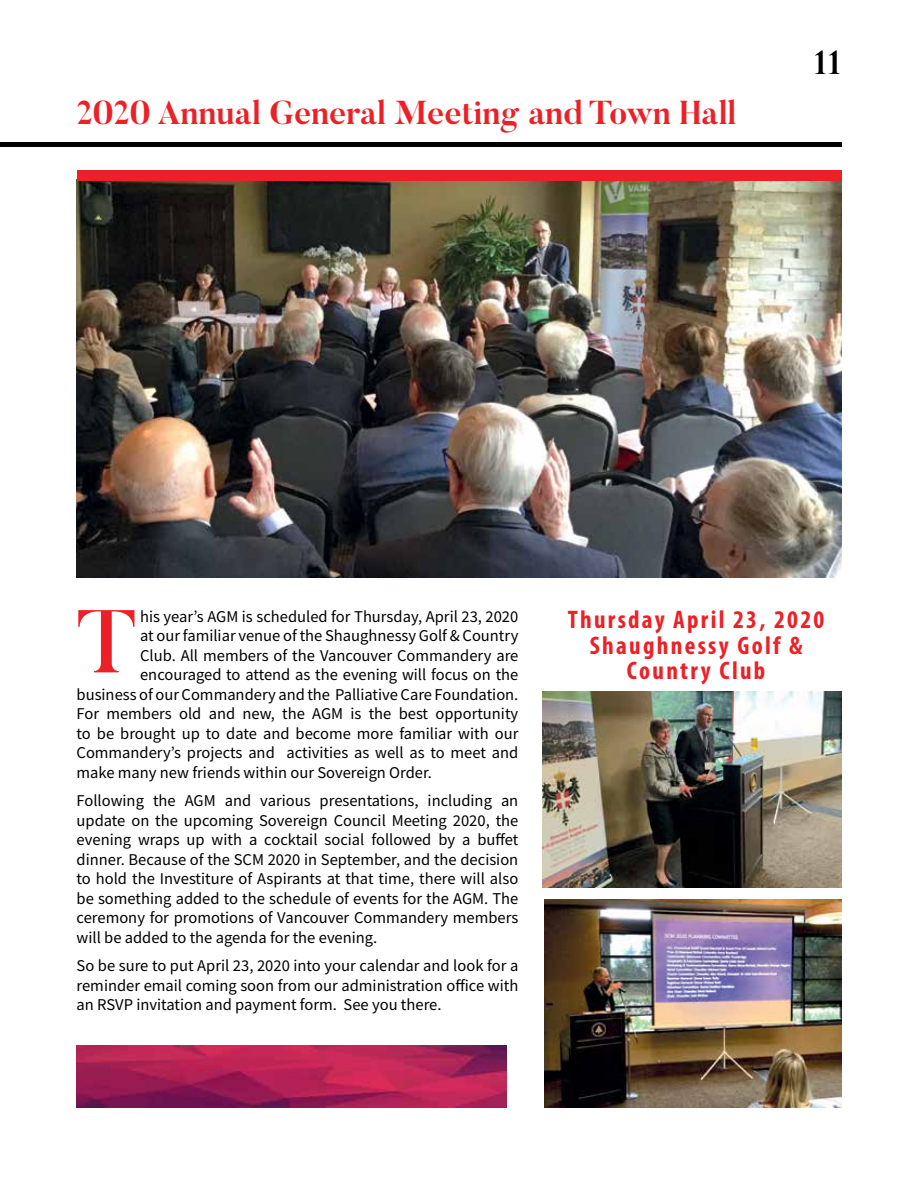
<style>
.page{position:relative;width:918px;height:1188px;background:#fff}
.page>*{position:absolute;margin:0;border:0;box-sizing:border-box;transform-origin:0 0}
.t1{font:500 88.5px "Butler";color:#ec2127}
.t2{font:700 33px "Butler";color:#ec2127}
.t3{font:700 33px "Butler";color:#000}
.t4{font:700 condensed 25.5px/25.5px "Myriad Pro";letter-spacing:.09em;color:#ec2127;text-align:center}
.t5{font:16.5px/19.5px "Source Sans Pro";color:#000;text-align:justify}
</style>
<div class="page">
<img style="left:77px;top:181px;width:764px;height:397px">
<hr style="left:0;top:142px;width:841px;height:4px;background:#000">
<div style="left:77px;top:170px;width:764px;height:11px;background:#ec2127"></div>
<img style="left:542px;top:692px;width:299px;height:196px">
<img style="left:544px;top:900px;width:297px;height:208px">
<img style="left:77px;top:1045px;width:430px;height:62px">
<h2 class="t2" style="left:77px;top:92px;width:661px">2020 Annual General Meeting and Town Hall</h2>
<h2 class="t3" style="left:813px;top:41px;width:29px">11</h2>
<p class="t5" style="left:140px;top:606px;width:380px">his year’s AGM is scheduled for Thursday, April 23, 2020</p>
<p class="t5" style="left:140px;top:626px;width:380px">at our familiar venue of the Shaughnessy Golf &amp; Country</p>
<p class="t5" style="left:140px;top:645px;width:380px">Club. All members of the Vancouver Commandery are</p>
<p class="t5" style="left:140px;top:665px;width:380px">encouraged to attend as the evening will focus on the</p>
<p class="t5" style="left:77px;top:684px;width:443px">business of our Commandery and the Palliative Care Foundation.</p>
<p class="t5" style="left:77px;top:704px;width:443px">For members old and new, the AGM is the best opportunity</p>
<p class="t5" style="left:77px;top:723px;width:443px">to be brought up to date and become more familiar with our</p>
<p class="t5" style="left:77px;top:743px;width:443px">Commandery’s projects and activities as well as to meet and</p>
<p class="t5" style="left:77px;top:762px;width:357px">make many new friends within our Sovereign Order.</p>
<p class="t5" style="left:77px;top:791px;width:443px">Following the AGM and various presentations, including an update on the upcoming Sovereign Council Meeting 2020, the evening wraps up with a cocktail social followed by a buffet dinner. Because of the SCM 2020 in September, and the decision to hold the Investiture of Aspirants at that time, there will also be something added to the schedule of events for the AGM. The ceremony for promotions of Vancouver Commandery members will be added to the agenda for the evening.</p>
<p class="t5" style="left:77px;top:956px;width:443px">So be sure to put April 23, 2020 into your calendar and look for a reminder email coming soon from our administration office with an RSVP invitation and payment form. See you there.</p>
<h1 class="t1" style="left:77px;top:585px;width:61px">T</h1>
<h3 class="t4" style="left:568px;top:607px;width:258px">Thursday April 23, 2020<br>Shaughnessy Golf &amp;<br>Country Club</h3>
</div>
